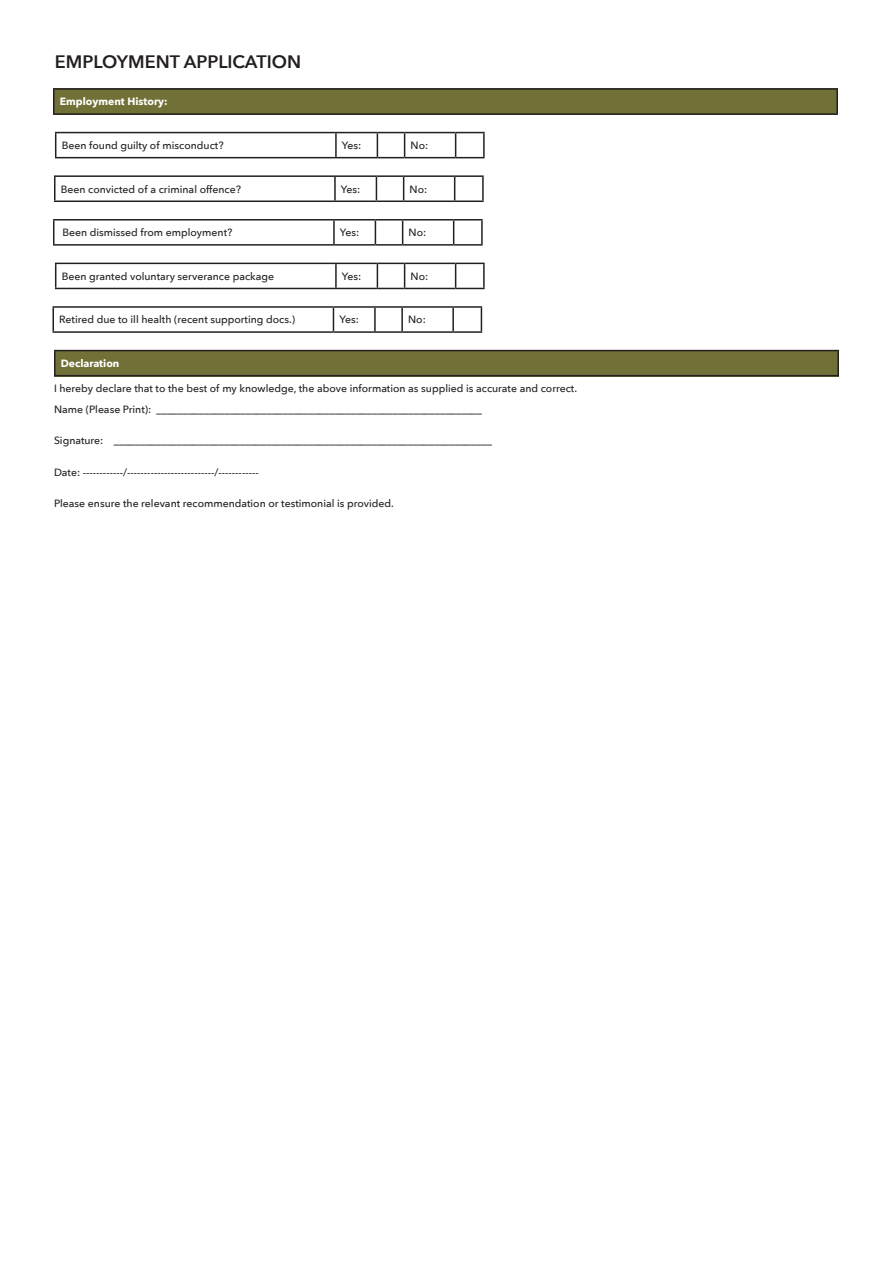
<style>
.page{position:relative;width:893px;height:1263px;background:#fff}
.page>*{position:absolute;margin:0;border:0;box-sizing:border-box;transform-origin:0 0}
.t1{font:600 18px "Avenir Next";color:#231f20}
.t2{font:500 10.5px "Avenir Next";color:#231f20}
.t3{font:700 10.5px "Avenir Next";color:#fff}
</style>
<div class="page">
<div style="left:53px;top:88px;width:785px;height:27px;background:#717037"></div>
<hr style="left:53px;top:88px;width:785px;height:2px;background:#231f20">
<svg style="left:53px;top:90px;width:1px;height:23px"></svg>
<hr style="left:836px;top:90px;width:2px;height:23px;background:#231f20">
<hr style="left:53px;top:113px;width:785px;height:2px;background:#231f20">
<hr style="left:55px;top:132px;width:281px;height:1px;background:#231f20">
<svg style="left:55px;top:133px;width:1px;height:24px"></svg>
<hr style="left:336px;top:132px;width:41px;height:1px;background:#231f20">
<hr style="left:335px;top:133px;width:2px;height:24px;background:#231f20">
<hr style="left:405px;top:132px;width:51px;height:1px;background:#231f20">
<hr style="left:55px;top:157px;width:281px;height:1px;background:#231f20">
<hr style="left:336px;top:157px;width:41px;height:1px;background:#231f20">
<svg style="left:377px;top:132px;width:28px;height:26px"></svg>
<hr style="left:405px;top:157px;width:51px;height:1px;background:#231f20">
<svg style="left:455px;top:132px;width:30px;height:26px"></svg>
<div style="left:54px;top:350px;width:785px;height:26px;background:#717037"></div>
<hr style="left:54px;top:350px;width:785px;height:1px;background:#231f20">
<hr style="left:54px;top:351px;width:2px;height:24px;background:#231f20">
<hr style="left:837px;top:351px;width:2px;height:24px;background:#231f20">
<hr style="left:54px;top:375px;width:785px;height:1px;background:#231f20">
<hr style="left:53px;top:219px;width:281px;height:1px;background:#231f20">
<svg style="left:53px;top:220px;width:1px;height:24px"></svg>
<hr style="left:334px;top:219px;width:41px;height:1px;background:#231f20">
<hr style="left:333px;top:220px;width:2px;height:24px;background:#231f20">
<hr style="left:403px;top:219px;width:51px;height:1px;background:#231f20">
<svg style="left:375px;top:219px;width:28px;height:25px"></svg>
<svg style="left:453px;top:219px;width:30px;height:25px"></svg>
<hr style="left:481px;top:220px;width:2px;height:24px;background:#231f20">
<hr style="left:53px;top:244px;width:281px;height:2px;background:#231f20">
<hr style="left:334px;top:244px;width:41px;height:2px;background:#231f20">
<hr style="left:375px;top:244px;width:28px;height:2px;background:#231f20">
<hr style="left:403px;top:244px;width:51px;height:2px;background:#231f20">
<hr style="left:454px;top:244px;width:29px;height:2px;background:#231f20">
<hr style="left:54px;top:175px;width:281px;height:2px;background:#231f20">
<hr style="left:54px;top:177px;width:2px;height:23px;background:#231f20">
<hr style="left:335px;top:175px;width:41px;height:2px;background:#231f20">
<hr style="left:334px;top:177px;width:2px;height:23px;background:#231f20">
<hr style="left:376px;top:175px;width:28px;height:2px;background:#231f20">
<svg style="left:376px;top:177px;width:1px;height:23px"></svg>
<hr style="left:404px;top:175px;width:51px;height:2px;background:#231f20">
<svg style="left:403px;top:177px;width:1px;height:23px"></svg>
<hr style="left:455px;top:175px;width:29px;height:2px;background:#231f20">
<svg style="left:454px;top:177px;width:1px;height:23px"></svg>
<hr style="left:482px;top:177px;width:2px;height:23px;background:#231f20">
<hr style="left:54px;top:200px;width:281px;height:2px;background:#231f20">
<hr style="left:335px;top:200px;width:41px;height:2px;background:#231f20">
<hr style="left:376px;top:200px;width:28px;height:2px;background:#231f20">
<hr style="left:404px;top:200px;width:51px;height:2px;background:#231f20">
<hr style="left:455px;top:200px;width:29px;height:2px;background:#231f20">
<hr style="left:55px;top:263px;width:281px;height:1px;background:#231f20">
<svg style="left:55px;top:264px;width:1px;height:24px"></svg>
<hr style="left:336px;top:263px;width:41px;height:1px;background:#231f20">
<hr style="left:335px;top:264px;width:2px;height:24px;background:#231f20">
<hr style="left:405px;top:263px;width:51px;height:1px;background:#231f20">
<hr style="left:55px;top:288px;width:281px;height:1px;background:#231f20">
<hr style="left:336px;top:288px;width:41px;height:1px;background:#231f20">
<svg style="left:377px;top:263px;width:28px;height:26px"></svg>
<hr style="left:405px;top:288px;width:51px;height:1px;background:#231f20">
<svg style="left:455px;top:263px;width:30px;height:26px"></svg>
<hr style="left:52px;top:306px;width:281px;height:2px;background:#231f20">
<hr style="left:52px;top:308px;width:2px;height:23px;background:#231f20">
<hr style="left:333px;top:306px;width:42px;height:2px;background:#231f20">
<svg style="left:333px;top:308px;width:1px;height:23px"></svg>
<hr style="left:375px;top:306px;width:27px;height:2px;background:#231f20">
<hr style="left:374px;top:308px;width:2px;height:23px;background:#231f20">
<hr style="left:402px;top:306px;width:51px;height:2px;background:#231f20">
<hr style="left:401px;top:308px;width:2px;height:23px;background:#231f20">
<hr style="left:453px;top:306px;width:29px;height:2px;background:#231f20">
<hr style="left:452px;top:308px;width:2px;height:23px;background:#231f20">
<svg style="left:481px;top:308px;width:1px;height:23px"></svg>
<hr style="left:52px;top:331px;width:281px;height:2px;background:#231f20">
<hr style="left:333px;top:331px;width:42px;height:2px;background:#231f20">
<hr style="left:375px;top:331px;width:27px;height:2px;background:#231f20">
<hr style="left:402px;top:331px;width:51px;height:2px;background:#231f20">
<hr style="left:453px;top:331px;width:29px;height:2px;background:#231f20">
<p class="t1" style="left:55px;top:46px;width:248px">EMPLOYMENT APPLICATION</p>
<p class="t3" style="left:60px;top:93px;width:109px">Employment History:</p>
<p class="t2" style="left:62px;top:136px;width:163px">Been found guilty of misconduct?</p>
<p class="t2" style="left:342px;top:136px;width:21px">Yes:</p>
<p class="t2" style="left:411px;top:136px;width:19px">No:</p>
<p class="t2" style="left:61px;top:180px;width:182px">Been convicted of a criminal offence?</p>
<p class="t2" style="left:341px;top:180px;width:21px">Yes:</p>
<p class="t2" style="left:410px;top:180px;width:19px">No:</p>
<p class="t2" style="left:62px;top:224px;width:171px">Been dismissed from employment?</p>
<p class="t2" style="left:340px;top:224px;width:21px">Yes:</p>
<p class="t2" style="left:409px;top:224px;width:19px">No:</p>
<p class="t2" style="left:62px;top:267px;width:214px">Been granted voluntary serverance package</p>
<p class="t2" style="left:342px;top:267px;width:21px">Yes:</p>
<p class="t2" style="left:411px;top:267px;width:19px">No:</p>
<p class="t2" style="left:59px;top:311px;width:237px">Retired due to ill health (recent supporting docs.)</p>
<p class="t2" style="left:339px;top:311px;width:21px">Yes:</p>
<p class="t2" style="left:408px;top:311px;width:19px">No:</p>
<p class="t3" style="left:61px;top:354px;width:60px">Declaration</p>
<p class="t2" style="left:54px;top:379px;width:525px">I hereby declare that to the best of my knowledge, the above information as supplied is accurate and correct.</p>
<p class="t2" style="left:54px;top:400px;width:430px">Name (Please Print): ______________________________________________________________</p>
<p class="t2" style="left:54px;top:431px;width:439px">Signature: ________________________________________________________________________</p>
<p class="t2" style="left:54px;top:463px;width:206px">Date: ------------/--------------------------/------------</p>
<p class="t2" style="left:54px;top:494px;width:341px">Please ensure the relevant recommendation or testimonial is provided.</p>
</div>
